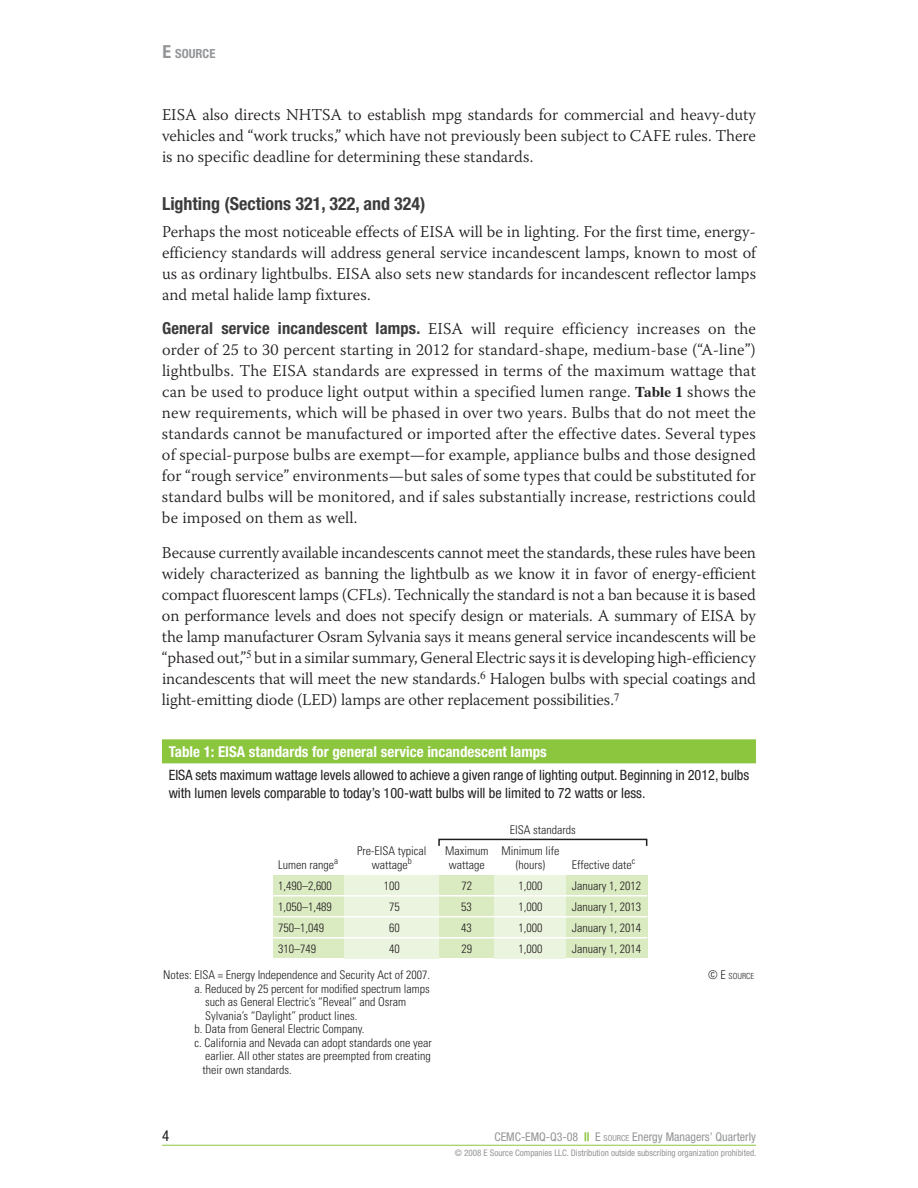
<style>
.page{position:relative;width:918px;height:1188px;background:#fff}
.page>*{position:absolute;margin:0;border:0;box-sizing:border-box;transform-origin:0 0}
.t1{font:700 condensed 18px "Helvetica Neue LT Std";color:#3c3c3c}
.t2{font:300 16.5px/21px "Warnock Pro";color:#231f20;text-align:justify}
.t3{font:700 condensed 15px "Helvetica Neue LT Std";color:#fff}
.t4{font:condensed 15px "Helvetica Neue LT Std";color:#231f20}
.t5{font:condensed 14.25px/18px "Helvetica Neue LT Std";color:#231f20}
.t6{font:700 condensed 12.6px "Helvetica Neue LT Std";color:#939598}
.t7{font:300 condensed 12px/21px "Univers LT Std";color:#231f20;text-align:center}
.t8{font:condensed 12px "Helvetica Neue LT Std";color:#939598}
.t9{font:condensed 9px "Helvetica Neue LT Std";color:#939598}
.t10{font:300 condensed 8.4px "Univers LT Std";color:#231f20}
.s1{font-size:18px}
.s2{font-family:"Helvetica Neue LT Std";font-weight:700;font-stretch:condensed;color:#3c3c3c}
.s3{font-family:"Times";font-weight:700;font-size:15px}
.s4{font-size:12px}
.s5{font-weight:700;color:#8bc63e}
.s6{font-size:8.4px}
</style>
<div class="page">
<hr style="left:162px;top:1145px;width:594px;height:1px;background:#8bc63e">
<div style="left:162px;top:739px;width:594px;height:24px;background:#8bc63e"></div>
<div style="left:273px;top:876px;width:374px;height:82px;background:#daeac1"></div>
<div style="left:344px;top:876px;width:95px;height:82px;background:#ebf4de"></div>
<div style="left:495px;top:876px;width:70px;height:82px;background:#ebf4de"></div>
<hr style="left:273px;top:895px;width:374px;height:2px;background:#fff">
<hr style="left:273px;top:916px;width:374px;height:2px;background:#fff">
<hr style="left:273px;top:937px;width:374px;height:2px;background:#fff">
<div style="left:438px;top:839px;width:209px;height:8px;border:2px solid #211e1e"></div>
<p class="t6" style="left:162px;top:45px;width:55px"><span class="s1">E</span> SOURCE</p>
<p class="t2" style="left:162px;top:104px;width:596px">EISA also directs NHTSA to establish mpg standards for commercial and heavy-duty vehicles and “work trucks,” which have not previously been subject to CAFE rules. There is no specific deadline for determining these standards.</p>
<p class="t1" style="left:162px;top:193px;width:265px">Lighting (Sections 321, 322, and 324)</p>
<p class="t2" style="left:162px;top:220px;width:596px">Perhaps the most noticeable effects of EISA will be in lighting. For the first time, energy&shy;efficiency standards will address general service incandescent lamps, known to most of us as ordinary lightbulbs. EISA also sets new standards for incandescent reflector lamps and metal halide lamp fixtures.</p>
<p class="t2" style="left:162px;top:318px;width:596px"><span class="s2">General service incandescent lamps.</span> EISA will require efficiency increases on the order of 25 to 30 percent starting in 2012 for standard-shape, medium-base (“A-line”) lightbulbs. The EISA standards are expressed in terms of the maximum wattage that can be used to produce light output within a specified lumen range. <span class="s3">Table 1</span> shows the new requirements, which will be phased in over two years. Bulbs that do not meet the standards cannot be manufactured or imported after the effective dates. Several types of special-purpose bulbs are exempt—for example, appliance bulbs and those designed for “rough service” environments—but sales of some types that could be substituted for standard bulbs will be monitored, and if sales substantially increase, restrictions could be imposed on them as well.</p>
<p class="t2" style="left:162px;top:541px;width:596px">Because currently available incandescents cannot meet the standards, these rules have been widely characterized as banning the lightbulb as we know it in favor of energy-efficient compact fluorescent lamps (CFLs). Technically the standard is not a ban because it is based on performance levels and does not specify design or materials. A summary of EISA by the lamp manufacturer Osram Sylvania says it means general service incandescents will be “phased out,”<sup>5</sup> but in a similar summary, General Electric says it is developing high-efficiency incandescents that will meet the new standards.<sup>6</sup> Halogen bulbs with special coatings and light-emitting diode (LED) lamps are other replacement possibilities.<sup>7</sup></p>
<p class="t3" style="left:169px;top:742px;width:380px">Table 1: EISA standards for general service incandescent lamps</p>
<p class="t5" style="left:169px;top:766px;width:582px">EISA sets maximum wattage levels allowed to achieve a given range of lighting output. Beginning in 2012, bulbs with lumen levels comparable to today’s 100-watt bulbs will be limited to 72 watts or less.</p>
<p class="t7" style="left:278px;top:854px;width:61px">Lumen range<sup>a</sup></p>
<p class="t7" style="left:510px;top:819px;width:67px">EISA standards</p>
<p class="t7" style="left:357px;top:844px;width:71px;line-height:13.5px">Pre-EISA typical wattage<sup>b</sup></p>
<p class="t7" style="left:445px;top:844px;width:45px;line-height:13.5px">Maximum wattage</p>
<p class="t7" style="left:501px;top:844px;width:59px;line-height:13.5px">Minimum life (hours)</p>
<p class="t7" style="left:572px;top:854px;width:65px">Effective date<sup>c</sup></p>
<p class="t7" style="left:278px;top:875px;width:55px">1,490–2,600</p>
<p class="t7" style="left:572px;top:875px;width:71px">January 1, 2012</p>
<p class="t7" style="left:278px;top:896px;width:55px">1,050–1,489</p>
<p class="t7" style="left:572px;top:896px;width:71px">January 1, 2013</p>
<p class="t7" style="left:278px;top:917px;width:47px">750–1,049</p>
<p class="t7" style="left:572px;top:917px;width:71px">January 1, 2014</p>
<p class="t7" style="left:278px;top:938px;width:39px">310–749</p>
<p class="t7" style="left:384px;top:875px;width:17px">100<br>75<br>60<br>40</p>
<p class="t7" style="left:461px;top:875px;width:13px;text-align:justify">72<br>53<br>43<br>29</p>
<p class="t7" style="left:518px;top:875px;width:25px;text-align:justify">1,000<br>1,000<br>1,000<br>1,000</p>
<p class="t7" style="left:572px;top:938px;width:71px">January 1, 2014</p>
<p class="t7" style="left:163px;top:964px;width:269px">Notes: EISA = Energy Independence and Security Act of 2007.</p>
<p class="t10" style="left:708px;top:971px;width:47px"><span class="s4">© E</span> SOURCE</p>
<p class="t7" style="left:195px;top:978px;width:237px">a. Reduced by 25 percent for modified spectrum lamps</p>
<p class="t7" style="left:205px;top:991px;width:202px">such as General Electric’s “Reveal” and Osram</p>
<p class="t7" style="left:205px;top:1005px;width:154px">Sylvania’s “Daylight” product lines.</p>
<p class="t7" style="left:195px;top:1018px;width:172px">b. Data from General Electric Company.</p>
<p class="t7" style="left:195px;top:1032px;width:239px">c. California and Nevada can adopt standards one year</p>
<p class="t7" style="left:205px;top:1045px;width:227px">earlier. All other states are preempted from creating</p>
<p class="t7" style="left:203px;top:1059px;width:91px">their own standards.</p>
<p class="t4" style="left:162px;top:1127px;width:9px">4</p>
<p class="t8" style="left:495px;top:1129px;width:263px">CEMC-EMQ-Q3-08 <span class="s5">||</span> E <span class="s6">SOURCE</span> Energy Managers’ Quarterly</p>
<p class="t9" style="left:455px;top:1148px;width:303px">© 2008 E Source Companies LLC. Distribution outside subscribing organization prohibited.</p>
</div>
